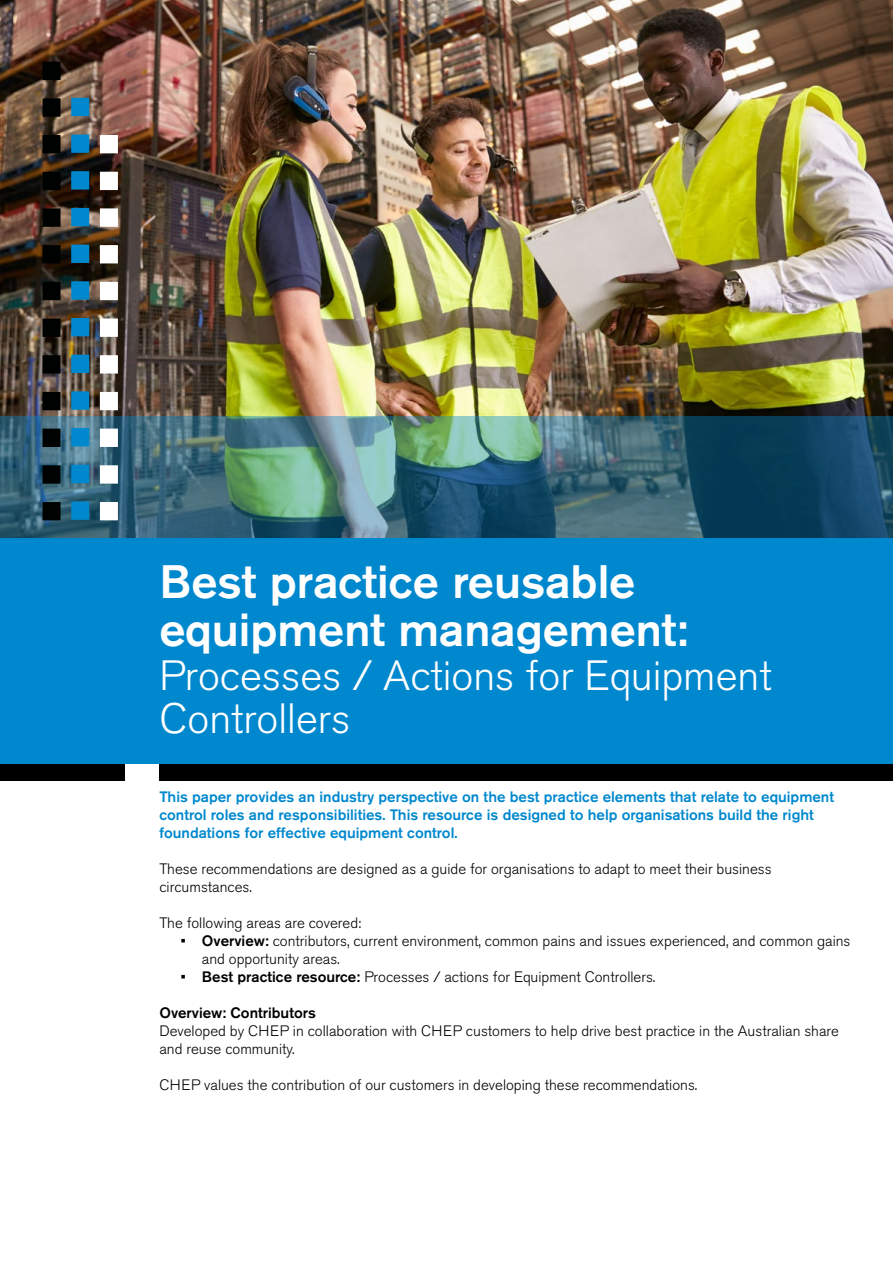
<style>
.page{position:relative;width:893px;height:1263px;background:#fff}
.page>*{position:absolute;margin:0;border:0;box-sizing:border-box;transform-origin:0 0}
.t1{font:500 46.5px/48px "Akzidenz Grotesk Pro";color:#fff}
.t2{font:300 42px/43.5px "Akzidenz Grotesk Pro";color:#fff}
.t3{font:300 15px/18px "Akzidenz Grotesk Pro";color:#000}
.t4{font:500 15px/18px "Akzidenz Grotesk Pro";color:#0088ce}
.t5{font:500 15px "Akzidenz Grotesk Pro";color:#000}
.s1{font-weight:500}
</style>
<div class="page">
<img style="left:0;top:0;width:893px;height:417px">
<svg style="left:0;top:417px;width:893px;height:121px;background:#396976"></svg>
<div style="left:159px;top:763px;width:734px;height:17px;background:#000"></div>
<div style="left:0;top:763px;width:124px;height:17px;background:#000"></div>
<svg style="left:43px;top:62px;width:18px;height:476px;background:#242523"></svg>
<img style="left:71px;top:98px;width:18px;height:440px">
<img style="left:100px;top:135px;width:18px;height:403px">
<div style="left:0;top:538px;width:893px;height:225px;background:#0088ce"></div>
<h1 class="t1" style="left:159px;top:557px;width:530px">Best practice reusable equipment management:</h1>
<h2 class="t2" style="left:159px;top:653px;width:614px">Processes / Actions for Equipment<br>Controllers</h2>
<p class="t4" style="left:159px;top:788px;width:676px">This paper provides an industry perspective on the best practice elements that relate to equipment control roles and responsibilities. This resource is designed to help organisations build the right foundations for effective equipment control.</p>
<p class="t3" style="left:159px;top:860px;width:614px">These recommendations are designed as a guide for organisations to adapt to meet their business circumstances.</p>
<p class="t3" style="left:159px;top:914px;width:203px">The following areas are covered:</p>
<p class="t3" style="left:202px;top:932px;width:650px;text-indent:-21px"><span class="s1">• Overview:</span> contributors, current environment, common pains and issues experienced, and common gains and opportunity areas.</p>
<p class="t3" style="left:181px;top:968px;width:476px"><span class="s1">• Best practice resource:</span> Processes / actions for Equipment Controllers.</p>
<p class="t5" style="left:159px;top:1003px;width:158px">Overview: Contributors</p>
<p class="t3" style="left:159px;top:1022px;width:681px">Developed by CHEP in collaboration with CHEP customers to help drive best practice in the Australian share and reuse community.</p>
<p class="t3" style="left:159px;top:1076px;width:539px">CHEP values the contribution of our customers in developing these recommendations.</p>
</div>
